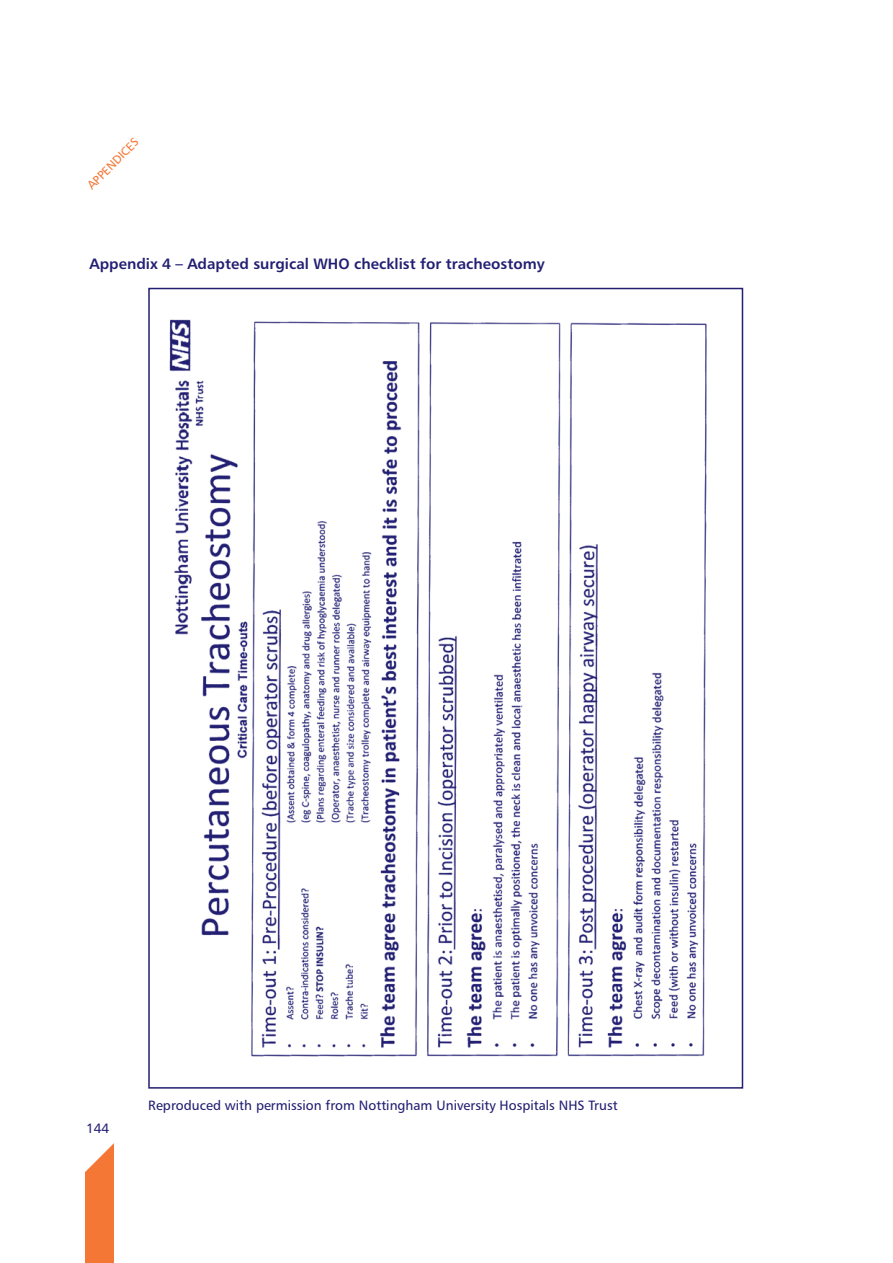
<style>
.page{position:relative;width:893px;height:1263px;background:#fff}
.page>*{position:absolute;margin:0;border:0;box-sizing:border-box;transform-origin:0 0}
.t1{font:15px "Humanist 777 BT Bold B";color:#221f72}
.t2{font:13.5px "Humanist 777 BT Roman B";color:#221f72}
.t3{font:12px "Humanist 777 BT Roman B";color:#f47735}
</style>
<div class="page">
<div style="left:85px;top:1135px;width:29px;height:128px;background:#f47735"></div>
<svg style="left:85px;top:1135px;width:29px;height:37px"></svg>
<img style="left:169px;top:319px;width:538px;height:738px">
<p class="t3" style="left:84px;top:182px;width:17px;rotate:-45deg">Appendices</p>
<p class="t1" style="left:89px;top:254px;width:457px">Appendix 4 – Adapted surgical WHO checklist for tracheostomy</p>
<p class="t2" style="left:86px;top:1119px;width:25px">144</p>
<p class="t2" style="left:148px;top:1097px;width:471px">Reproduced with permission from Nottingham University Hospitals NHS Trust</p>
</div>
